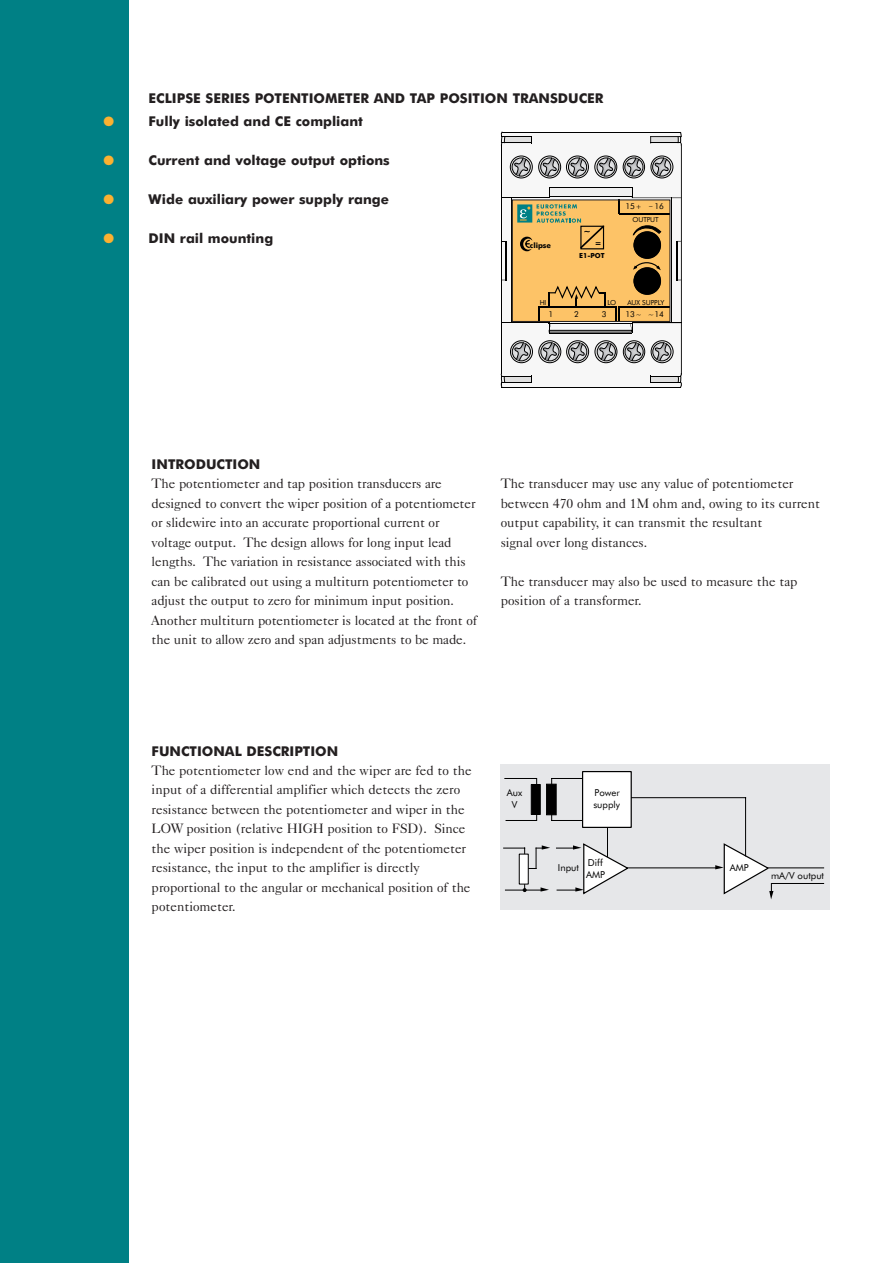
<style>
.page{position:relative;width:893px;height:1263px;background:#fff}
.page>*{position:absolute;margin:0;border:0;box-sizing:border-box;transform-origin:0 0}
.t1{font:13.5px/19.5px "Caslon 540 BT";color:#231f20}
.t2{font:700 13.5px "Futura BT";color:#231f20}
.t3{font:13.5px "Zapf Dingbats";color:#fbb131}
.t4{font:9.6px/12px "Futura BT";color:#000}
.t5{font:8.1px "Futura BT";color:#000}
.t6{font:700 8.1px "Futura BT";color:#000}
.t7{font:700 7.5px "Futura BT";color:#000}
.t8{font:6.9px/12.3px "Futura BT";letter-spacing:-.015em;color:#000;text-align:right}
.t9{font:700 6.9px "Futura BT";color:#000}
.s1{font-size:6.9px}
.s2{font-size:8.1px}
</style>
<div class="page">
<div style="left:0;top:0;width:128px;height:1263px;background:#008085"></div>
<div style="left:500px;top:764px;width:329px;height:145px;background:#e6e7e9"></div>
<hr style="left:607px;top:787px;width:1px;height:82px;background:#000">
<hr style="left:614px;top:868px;width:101px;height:1px;background:#000">
<div style="left:531px;top:784px;width:9px;height:31px;background:#000;border:1px solid #000"></div>
<div style="left:546px;top:784px;width:10px;height:31px;background:#000"></div>
<hr style="left:551px;top:779px;width:1px;height:41px;background:#000">
<hr style="left:551px;top:778px;width:34px;height:1px;background:#000">
<hr style="left:552px;top:820px;width:34px;height:1px;background:#000">
<hr style="left:536px;top:778px;width:1px;height:42px;background:#000">
<hr style="left:505px;top:778px;width:31px;height:1px;background:#000">
<hr style="left:506px;top:820px;width:30px;height:1px;background:#000">
<hr style="left:524px;top:848px;width:1px;height:42px;background:#000">
<hr style="left:611px;top:797px;width:134px;height:1px;background:#000">
<hr style="left:745px;top:798px;width:1px;height:58px;background:#000">
<hr style="left:767px;top:868px;width:56px;height:1px;background:#000">
<hr style="left:772px;top:883px;width:51px;height:1px;background:#000">
<svg style="left:715px;top:843px;width:58px;height:56px"></svg>
<div style="left:582px;top:772px;width:49px;height:55px;background:#fff"></div>
<div style="left:582px;top:771px;width:49px;height:57px;border:1px solid #000"></div>
<svg style="left:556px;top:843px;width:74px;height:52px"></svg>
<div style="left:519px;top:854px;width:9px;height:30px;background:#fff;border:1px solid #000"></div>
<svg style="left:540px;top:887px;width:9px;height:5px"></svg>
<hr style="left:505px;top:890px;width:36px;height:1px;background:#000">
<svg style="left:503px;top:845px;width:47px;height:24px"></svg>
<svg style="left:500px;top:131px;width:182px;height:257px"></svg>
<p class="t2" style="left:149px;top:93px;width:456px">ECLIPSE SERIES POTENTIOMETER AND TAP POSITION TRANSDUCER</p>
<p class="t3" style="left:104px;top:115px;width:12px">●</p>
<p class="t2" style="left:149px;top:115px;width:216px">Fully isolated and CE compliant</p>
<p class="t3" style="left:104px;top:154px;width:12px">●</p>
<p class="t2" style="left:149px;top:154px;width:243px">Current and voltage output options</p>
<p class="t3" style="left:104px;top:193px;width:12px">●</p>
<p class="t2" style="left:149px;top:193px;width:242px">Wide auxiliary power supply range</p>
<p class="t3" style="left:104px;top:232px;width:12px">●</p>
<p class="t2" style="left:149px;top:232px;width:126px">DIN rail mounting</p>
<p class="t7" style="left:530px;top:242px;width:23px">clipse</p>
<p class="t6" style="left:584px;top:228px;width:8px">~</p>
<p class="t6" style="left:595px;top:240px;width:8px">=</p>
<p class="t9" style="left:579px;top:252px;width:27px">E1-POT</p>
<p class="t5" style="left:625px;top:203px;width:40px">15<span class="s1">+ –</span>16</p>
<p class="t8" style="left:632px;top:214px;width:28px">OUTPUT</p>
<p class="t8" style="left:627px;top:297px;width:39px">AUX SUPPLY ~ ~<span class="s2">14</span></p>
<p class="t8" style="left:540px;top:297px;width:8px">HI</p>
<p class="t8" style="left:607px;top:297px;width:10px">LO</p>
<p class="t5" style="left:548px;top:311px;width:6px">1</p>
<p class="t5" style="left:574px;top:311px;width:6px">2</p>
<p class="t5" style="left:601px;top:311px;width:6px">3</p>
<p class="t5" style="left:625px;top:311px;width:11px">13</p>
<p class="t2" style="left:152px;top:459px;width:110px">INTRODUCTION</p>
<p class="t1" style="left:152px;top:475px;width:327px">The potentiometer and tap position transducers are designed to convert the wiper position of a potentiometer or slidewire into an accurate proportional current or voltage output. The design allows for long input lead lengths. The variation in resistance associated with this can be calibrated out using a multiturn potentiometer to adjust the output to zero for minimum input position.<br>Another multiturn potentiometer is located at the front of the unit to allow zero and span adjustments to be made.</p>
<p class="t1" style="left:500px;top:475px;width:321px">The transducer may use any value of potentiometer between 470 ohm and 1M ohm and, owing to its current output capability, it can transmit the resultant<br>signal over long distances.</p>
<p class="t1" style="left:500px;top:572px;width:298px">The transducer may also be used to measure the tap position of a transformer.</p>
<p class="t2" style="left:152px;top:745px;width:188px">FUNCTIONAL DESCRIPTION</p>
<p class="t1" style="left:152px;top:761px;width:321px">The potentiometer low end and the wiper are fed to the input of a differential amplifier which detects the zero resistance between the potentiometer and wiper in the LOW position (relative HIGH position to FSD). Since the wiper position is independent of the potentiometer resistance, the input to the amplifier is directly proportional to the angular or mechanical position of the potentiometer.</p>
<p class="t4" style="left:507px;top:788px;width:17px;text-align:center">Aux<br>V</p>
<p class="t4" style="left:593px;top:788px;width:28px">Power supply</p>
<p class="t4" style="left:586px;top:857px;width:20px">Diff<br>AMP</p>
<p class="t4" style="left:558px;top:863px;width:23px">Input</p>
<p class="t4" style="left:729px;top:863px;width:20px">AMP</p>
<p class="t4" style="left:771px;top:870px;width:54px">mA/V output</p>
</div>
